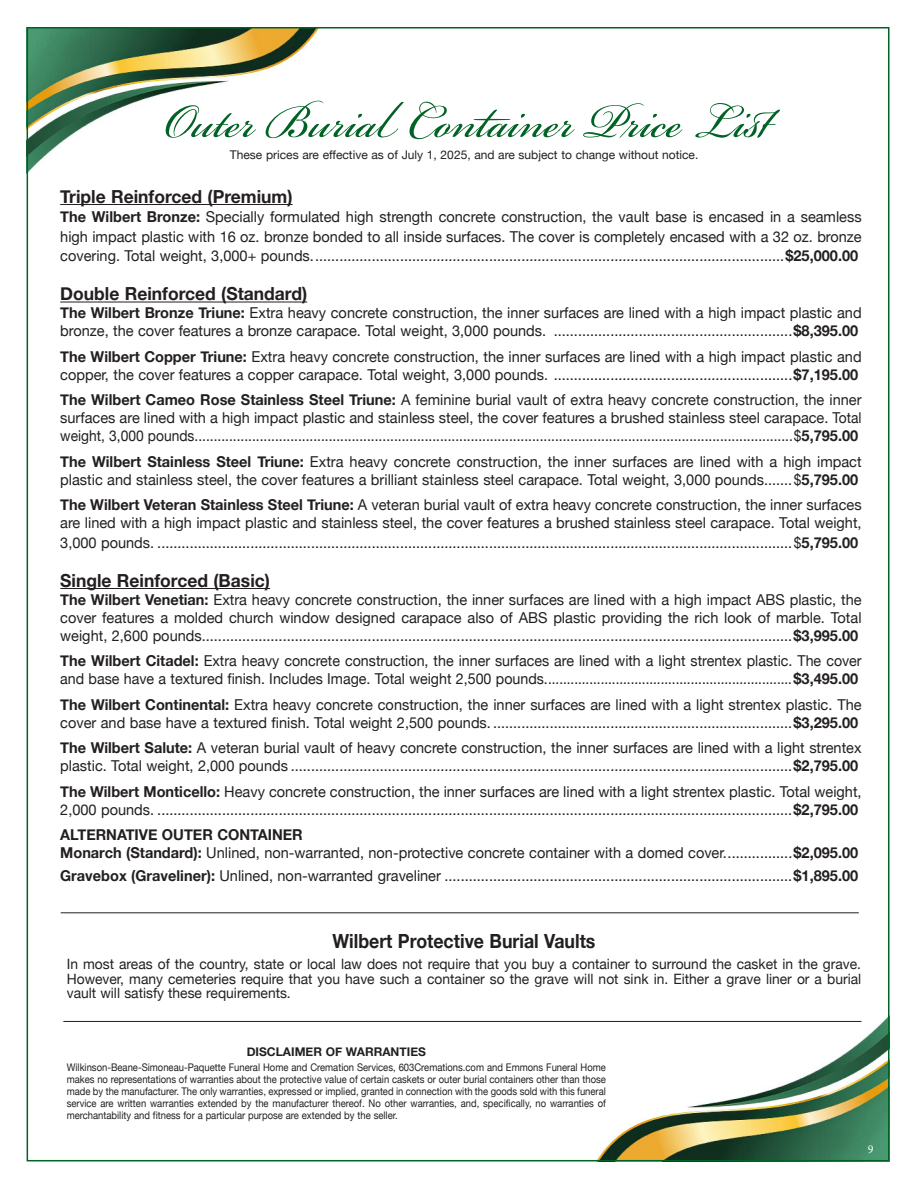
<style>
.page{position:relative;width:918px;height:1188px;background:#fff}
.page>*{position:absolute;margin:0;border:0;box-sizing:border-box;transform-origin:0 0}
.t1{font:75px "Bickham Script Pro";color:#006224;scale:.93 1}
.t2{font:700 19.5px "Helvetica Neue";color:#231f20;scale:.91 1}
.t3{font:700 18px "Helvetica Neue";color:#231f20}
.t4{font:15px/18px "Helvetica Neue";color:#231f20}
.t5{font:15px/18px "Helvetica Neue";color:#231f20;scale:.95 1}
.t6{font:700 15px "Helvetica Neue";color:#231f20}
.t7{font:14.25px/14.2px "Helvetica Neue";color:#231f20;text-align:justify}
.t8{font:12px "Helvetica Neue";color:#231f20}
.t9{font:700 12px "Helvetica Neue";color:#231f20}
.t10{font:12px "Minion Pro";color:#fff}
.t11{font:10.5px/12px "Helvetica Neue";color:#231f20;text-align:justify;scale:.9 1}
.s1{font-weight:700}
</style>
<div class="page">
<img style="left:30px;top:30px;width:288px;height:141px">
<img style="left:597px;top:1017px;width:290px;height:141px">
<hr style="left:60px;top:204px;width:233px;height:1px;background:#231f20">
<hr style="left:60px;top:302px;width:247px;height:1px;background:#231f20">
<hr style="left:60px;top:588px;width:210px;height:1px;background:#231f20">
<hr style="left:61px;top:912px;width:798px;height:1px;background:#231f20">
<hr style="left:63px;top:1021px;width:798px;height:1px;background:#231f20">
<p class="t1" style="left:165px;top:67px;width:665px">Outer Burial Container Price List</p>
<p class="t8" style="left:230px;top:146px;width:470px">These prices are effective as of July 1, 2025, and are subject to change without notice.</p>
<p class="t3" style="left:60px;top:182px;width:234px">Triple Reinforced (Premium)</p>
<p class="t4" style="left:60px;top:208px;width:803px;line-height:19.5px;text-align:justify"><span class="s1">The Wilbert Bronze:</span> Specially formulated high strength concrete construction, the vault base is encased in a seamless high impact plastic with 16 oz. bronze bonded to all inside surfaces. The cover is completely encased with a 32 oz. bronze covering. Total weight, 3,000+ pounds.....................................................................................................................<span class="s1">$25,000.00</span></p>
<p class="t3" style="left:60px;top:280px;width:249px">Double Reinforced (Standard)</p>
<p class="t4" style="left:60px;top:305px;width:803px"><span class="s1">The Wilbert Bronze Triune:</span> Extra heavy concrete construction, the inner surfaces are lined with a high impact plastic and bronze, the cover features a bronze carapace. Total weight, 3,000 pounds. ...........................................................<span class="s1">$8,395.00</span></p>
<p class="t4" style="left:60px;top:348px;width:803px"><span class="s1">The Wilbert Copper Triune:</span> Extra heavy concrete construction, the inner surfaces are lined with a high impact plastic and copper, the cover features a copper carapace. Total weight, 3,000 pounds. ...........................................................<span class="s1">$7,195.00</span></p>
<p class="t4" style="left:60px;top:392px;width:803px;text-align:justify"><span class="s1">The Wilbert Cameo Rose Stainless Steel Triune:</span> A feminine burial vault of extra heavy concrete construction, the inner surfaces are lined with a high impact plastic and stainless steel, the cover features a brushed stainless steel carapace. Total weight, 3,000 pounds............................................................................................................................................................$<span class="s1">5,795.00</span></p>
<p class="t4" style="left:60px;top:453px;width:803px"><span class="s1">The Wilbert Stainless Steel Triune:</span> Extra heavy concrete construction, the inner surfaces are lined with a high impact plastic and stainless steel, the cover features a brilliant stainless steel carapace. Total weight, 3,000 pounds.......$<span class="s1">5,795.00</span></p>
<p class="t4" style="left:60px;top:497px;width:803px"><span class="s1">The Wilbert Veteran Stainless Steel Triune:</span> A veteran burial vault of extra heavy concrete construction, the inner surfaces</p>
<p class="t4" style="left:60px;top:514px;width:803px;line-height:19.5px">are lined with a high impact plastic and stainless steel, the cover features a brushed stainless steel carapace. Total weight,<br>3,000 pounds. .............................................................................................................................................................$<span class="s1">5,795.00</span></p>
<p class="t3" style="left:60px;top:566px;width:211px">Single Reinforced (Basic)</p>
<p class="t4" style="left:60px;top:591px;width:803px;text-align:justify"><span class="s1">The Wilbert Venetian:</span> Extra heavy concrete construction, the inner surfaces are lined with a high impact ABS plastic, the cover features a molded church window designed carapace also of ABS plastic providing the rich look of marble. Total weight, 2,600 pounds..................................................................................................................................................<span class="s1">$3,995.00</span></p>
<p class="t5" style="left:60px;top:653px;width:845px"><span class="s1">The Wilbert Citadel:</span> Extra heavy concrete construction, the inner surfaces are lined with a light strentex plastic. The cover and base have a textured finish. Includes Image. Total weight 2,500 pounds..................................................................<span class="s1">$3,495.00</span></p>
<p class="t4" style="left:60px;top:696px;width:803px"><span class="s1">The Wilbert Continental:</span> Extra heavy concrete construction, the inner surfaces are lined with a light strentex plastic. The cover and base have a textured finish. Total weight 2,500 pounds. ..........................................................................<span class="s1">$3,295.00</span></p>
<p class="t4" style="left:60px;top:740px;width:803px"><span class="s1">The Wilbert Salute:</span> A veteran burial vault of heavy concrete construction, the inner surfaces are lined with a light strentex plastic. Total weight, 2,000 pounds ............................................................................................................................<span class="s1">$2,795.00</span></p>
<p class="t4" style="left:60px;top:783px;width:803px"><span class="s1">The Wilbert Monticello:</span> Heavy concrete construction, the inner surfaces are lined with a light strentex plastic. Total weight,<br>2,000 pounds. .............................................................................................................................................................<span class="s1">$2,795.00</span></p>
<p class="t6" style="left:60px;top:823px;width:244px">ALTERNATIVE OUTER CONTAINER</p>
<p class="t4" style="left:60px;top:845px;width:800px"><span class="s1">Monarch (Standard):</span> Unlined, non-warranted, non-protective concrete container with a domed cover.................<span class="s1">$2,095.00</span></p>
<p class="t4" style="left:60px;top:867px;width:800px"><span class="s1">Gravebox (Graveliner):</span> Unlined, non-warranted graveliner ......................................................................................<span class="s1">$1,895.00</span></p>
<p class="t2" style="left:332px;top:926px;width:291px">Wilbert Protective Burial Vaults</p>
<p class="t7" style="left:67px;top:958px;width:796px">In most areas of the country, state or local law does not require that you buy a container to surround the casket in the grave.<br>However, many cemeteries require that you have such a container so the grave will not sink in. Either a grave liner or a burial vault will satisfy these requirements.</p>
<p class="t9" style="left:247px;top:1042px;width:181px">DISCLAIMER OF WARRANTIES</p>
<p class="t11" style="left:67px;top:1062px;width:601px">Wilkinson-Beane-Simoneau-Paquette Funeral Home and Cremation Services, 603Cremations.com and Emmons Funeral Home makes no representations of warranties about the protective value of certain caskets or outer burial containers other than those made by the manufacturer. The only warranties, expressed or implied, granted in connection with the goods sold with this funeral service are written warranties extended by the manufacturer thereof. No other warranties, and, specifically, no warranties of merchantability and fitness for a particular purpose are extended by the seller.</p>
<p class="t10" style="left:868px;top:1141px;width:7px">9</p>
</div>
